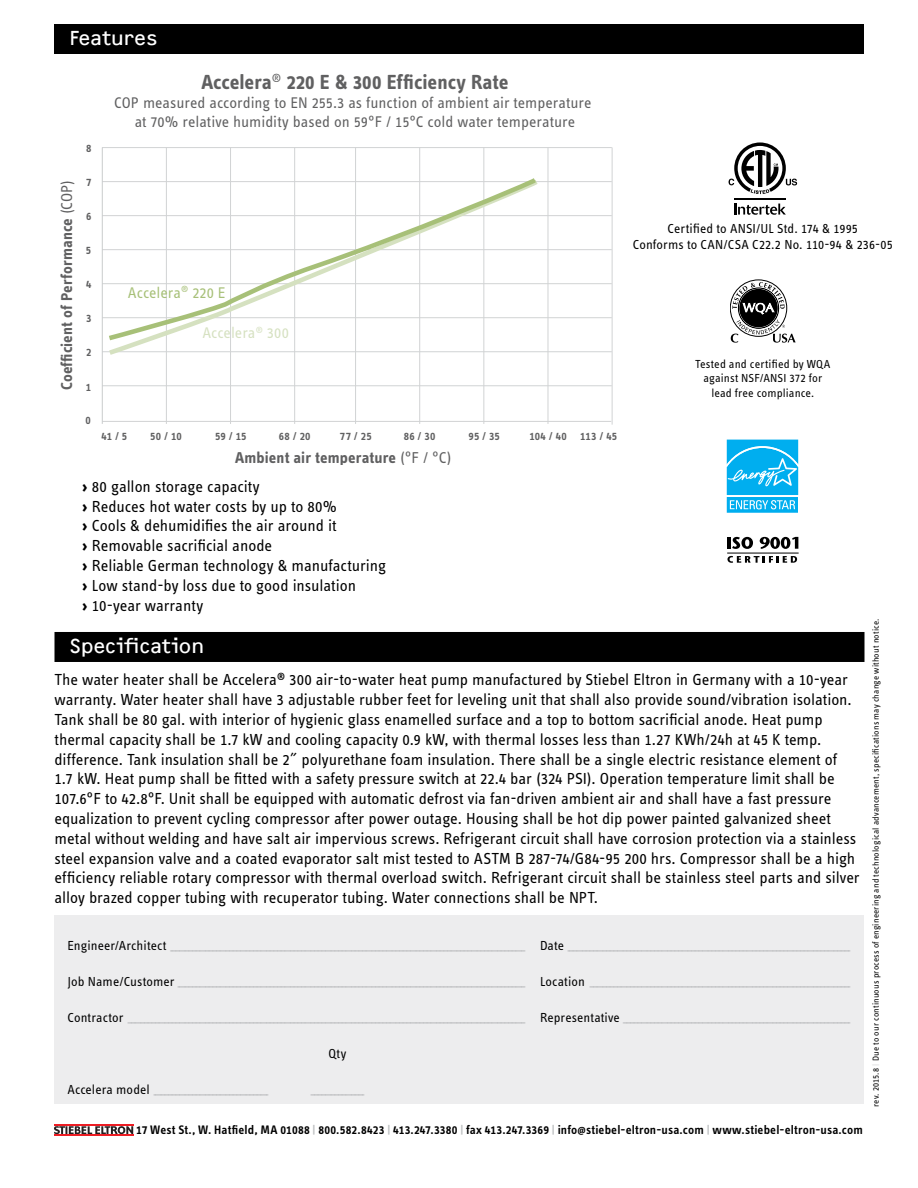
<style>
.page{position:relative;width:918px;height:1188px;background:#fff}
.page>*{position:absolute;margin:0;border:0;box-sizing:border-box;transform-origin:0 0}
.t1{font:700 21.15px "STE Info Text";color:#606061}
.t2{font:21px "F2 FOCR Bczyk Com";letter-spacing:.005em;color:#fff}
.t3{font:16.5px/19.8px "STE Info Text";letter-spacing:-.005em;color:#000}
.t4{font:700 16.2px "STE Info Text";letter-spacing:.005em;color:#606061}
.t5{font:15.9px/19px "STE Info Text";color:#606061;text-align:center}
.t6{font:15.9px "STE Info Text";color:#a7c078}
.t7{font:15.9px "STE Info Text";color:#d6e1c1}
.t8{font:13.5px/16.2px "STE Info Text";letter-spacing:.005em;color:#000;text-align:center}
.t9{font:600 12.75px "STE Info Text";letter-spacing:.015em;color:#000}
.t10{font:12px/14.4px "STE Info Text";letter-spacing:.01em;color:#000;text-align:center}
.t11{font:600 11.85px "STE Info Text";letter-spacing:.015em;color:#606061}
.t12{font:9px "STE Info Text";letter-spacing:.02em;color:#000}
.t13{font:6px "STE Info Text";color:#808285}
.s1{font-weight:400}
.s2{font-weight:700}
.s3{color:#bcbec0}
.s4{font-size:9px}
.s5{color:#d1d3d4}
</style>
<div class="page">
<svg style="left:54px;top:1126px;width:79px;height:8px"></svg>
<hr style="left:54px;top:1124px;width:79px;height:2px;background:#ed1d24">
<hr style="left:54px;top:1135px;width:79px;height:1px;background:#ed1d24">
<div style="left:54px;top:24px;width:810px;height:30px;background:#000"></div>
<div style="left:55px;top:632px;width:810px;height:30px;background:#000"></div>
<svg style="left:731px;top:282px;width:65px;height:61px"></svg>
<div style="left:54px;top:915px;width:810px;height:188px;background:#ededee"></div>
<div style="left:725px;top:438px;width:75px;height:59px;background:#93dcf8"></div>
<svg style="left:725px;top:440px;width:75px;height:73px"></svg>
<hr style="left:727px;top:537px;width:4px;height:12px;background:#000">
<svg style="left:732px;top:537px;width:21px;height:12px"></svg>
<svg style="left:760px;top:537px;width:38px;height:12px"></svg>
<svg style="left:727px;top:556px;width:70px;height:7px"></svg>
<hr style="left:727px;top:553px;width:72px;height:1px;background:#000">
<svg style="left:734px;top:204px;width:52px;height:11px"></svg>
<hr style="left:734px;top:198px;width:52px;height:1px;background:#000">
<svg style="left:729px;top:142px;width:68px;height:52px"></svg>
<hr style="left:102px;top:147px;width:510px;height:1px;background:#d1d3d4">
<hr style="left:102px;top:181px;width:510px;height:1px;background:#d1d3d4">
<hr style="left:102px;top:215px;width:510px;height:1px;background:#d1d3d4">
<hr style="left:102px;top:249px;width:510px;height:1px;background:#d1d3d4">
<hr style="left:102px;top:283px;width:510px;height:1px;background:#d1d3d4">
<hr style="left:102px;top:317px;width:510px;height:1px;background:#d1d3d4">
<hr style="left:102px;top:351px;width:510px;height:1px;background:#d1d3d4">
<hr style="left:102px;top:386px;width:510px;height:1px;background:#d1d3d4">
<hr style="left:102px;top:421px;width:509px;height:1px;background:#d1d3d4">
<hr style="left:102px;top:147px;width:1px;height:277px;background:#d1d3d4">
<hr style="left:166px;top:147px;width:1px;height:277px;background:#d1d3d4">
<hr style="left:230px;top:147px;width:1px;height:277px;background:#d1d3d4">
<hr style="left:294px;top:147px;width:1px;height:277px;background:#d1d3d4">
<hr style="left:355px;top:147px;width:1px;height:277px;background:#d1d3d4">
<hr style="left:419px;top:147px;width:1px;height:277px;background:#d1d3d4">
<hr style="left:484px;top:147px;width:1px;height:277px;background:#d1d3d4">
<hr style="left:548px;top:147px;width:1px;height:277px;background:#d1d3d4">
<hr style="left:612px;top:147px;width:1px;height:278px;background:#d1d3d4">
<svg style="left:105px;top:343px;width:438px;height:14px"></svg>
<svg style="left:109px;top:174px;width:429px;height:169px"></svg>
<p class="t2" style="left:69px;top:26px;width:90px">Features</p>
<p class="t11" style="left:86px;top:142px;width:7px">8</p>
<p class="t1" style="left:201px;top:70px;width:309px">Accelera<sup>®</sup> 220 E &amp; 300 Efficiency Rate</p>
<p class="t5" style="left:114px;top:93px;width:479px">COP measured according to EN 255.3 as function of ambient air temperature at 70% relative humidity based on 59°F / 15°C cold water temperature</p>
<p class="t4" style="left:57px;top:390px;width:212px;rotate:-90deg">Coefficient of Performance <span class="s1">(COP)</span></p>
<p class="t11" style="left:86px;top:176px;width:7px">7</p>
<p class="t11" style="left:86px;top:209px;width:7px">6</p>
<p class="t11" style="left:86px;top:244px;width:7px">5</p>
<p class="t11" style="left:86px;top:278px;width:7px">4</p>
<p class="t11" style="left:86px;top:311px;width:7px">3</p>
<p class="t11" style="left:86px;top:346px;width:7px">2</p>
<p class="t11" style="left:86px;top:380px;width:7px">1</p>
<p class="t6" style="left:128px;top:283px;width:99px">Accelera<sup>®</sup> 220 E</p>
<p class="t7" style="left:202px;top:324px;width:88px">Accelera<sup>®</sup> 300</p>
<p class="t11" style="left:85px;top:413px;width:7px">0</p>
<p class="t11" style="left:101px;top:429px;width:27px">41 / 5</p>
<p class="t11" style="left:150px;top:429px;width:33px">50 / 10</p>
<p class="t11" style="left:215px;top:429px;width:33px">59 / 15</p>
<p class="t11" style="left:279px;top:429px;width:33px">68 / 20</p>
<p class="t11" style="left:340px;top:429px;width:33px">77 / 25</p>
<p class="t11" style="left:404px;top:429px;width:33px">86 / 30</p>
<p class="t11" style="left:469px;top:429px;width:33px">95 / 35</p>
<p class="t11" style="left:529px;top:429px;width:89px">104 / 40 113 / 45</p>
<p class="t4" style="left:235px;top:449px;width:218px">Ambient air temperature <span class="s1">(°F / °C)</span></p>
<p class="t3" style="left:82px;top:476px;width:306px"><span class="s2">›</span> 80 gallon storage capacity<br><span class="s2">›</span> Reduces hot water costs by up to 80%<br><span class="s2">›</span> Cools &amp; dehumidifies the air around it<br><span class="s2">›</span> Removable sacrificial anode<br><span class="s2">›</span> Reliable German technology &amp; manufacturing <span class="s2">›</span> Low stand-by loss due to good insulation<br><span class="s2">›</span> 10-year warranty</p>
<p class="t8" style="left:633px;top:220px;width:261px">Certified to ANSI/UL Std. 174 &amp; 1995<br>Conforms to CAN/CSA C22.2 No. 110-94 &amp; 236-05</p>
<p class="t10" style="left:695px;top:356px;width:137px">Tested and certified by WQA against NSF/ANSI 372 for lead free compliance.</p>
<p class="t2" style="left:70px;top:634px;width:136px">Specification</p>
<p class="t3" style="left:55px;top:670px;width:807px">The water heater shall be Accelera<sup>®</sup> 300 air-to-water heat pump manufactured by Stiebel Eltron in Germany with a 10-year warranty. Water heater shall have 3 adjustable rubber feet for leveling unit that shall also provide sound/vibration isolation.<br>Tank shall be 80 gal. with interior of hygienic glass enamelled surface and a top to bottom sacrificial anode. Heat pump thermal capacity shall be 1.7 kW and cooling capacity 0.9 kW, with thermal losses less than 1.27 KWh/24h at 45 K temp. difference. Tank insulation shall be 2˝ polyurethane foam insulation. There shall be a single electric resistance element of<br>1.7 kW. Heat pump shall be fitted with a safety pressure switch at 22.4 bar (324 PSI). Operation temperature limit shall be 107.6°F to 42.8°F. Unit shall be equipped with automatic defrost via fan-driven ambient air and shall have a fast pressure equalization to prevent cycling compressor after power outage. Housing shall be hot dip power painted galvanized sheet metal without welding and have salt air impervious screws. Refrigerant circuit shall have corrosion protection via a stainless steel expansion valve and a coated evaporator salt mist tested to ASTM B 287-74/G84-95 200 hrs. Compressor shall be a high efficiency reliable rotary compressor with thermal overload switch. Refrigerant circuit shall be stainless steel parts and silver alloy brazed copper tubing with recuperator tubing. Water connections shall be NPT.</p>
<p class="t8" style="left:68px;top:937px;width:101px">Engineer/Architect</p>
<p class="t13" style="left:170px;top:945px;width:356px">________________________________________________________________________________________________________________________________________________________________________________________________</p>
<p class="t8" style="left:68px;top:973px;width:109px">Job Name/Customer</p>
<p class="t13" style="left:178px;top:981px;width:349px">____________________________________________________________________________________________________________________________________________________________________________________________</p>
<p class="t8" style="left:540px;top:937px;width:26px">Date</p>
<p class="t13" style="left:568px;top:945px;width:284px">_________________________________________________________________________________________________________________________________________________________</p>
<p class="t8" style="left:540px;top:973px;width:46px">Location</p>
<p class="t13" style="left:590px;top:981px;width:262px">_____________________________________________________________________________________________________________________________________________</p>
<p class="t13" style="left:128px;top:1017px;width:399px">_______________________________________________________________________________________________________________________________________________________________________________________________________________________</p>
<p class="t8" style="left:540px;top:1009px;width:81px">Representative</p>
<p class="t13" style="left:623px;top:1017px;width:229px">___________________________________________________________________________________________________________________________</p>
<p class="t8" style="left:329px;top:1045px;width:19px">Qty</p>
<p class="t8" style="left:68px;top:1081px;width:84px">Accelera model</p>
<p class="t13" style="left:154px;top:1089px;width:116px">______________________________________________________________</p>
<p class="t13" style="left:311px;top:1089px;width:55px">_____________________________</p>
<p class="t8" style="left:68px;top:1009px;width:58px">Contractor</p>
<p class="t9" style="left:136px;top:1123px;width:728px">17 West St., W. Hatfield, MA 01088 <span class="s3">|</span> 800.582.8423 <span class="s3">|</span> 413.247.3380 <span class="s3">|</span> fax 413.247.3369 <span class="s3">|</span> info<span class="s4">@</span>stiebel-eltron-usa.com <span class="s3">|</span> www.stiebel-eltron-usa.com</p>
<p class="t12" style="left:871px;top:1107px;width:490px;rotate:-90deg">rev. 2015.8 <span class="s5">|</span> Due to our continuous process of engineering and technological advancement, specifications may change without notice.</p>
</div>
